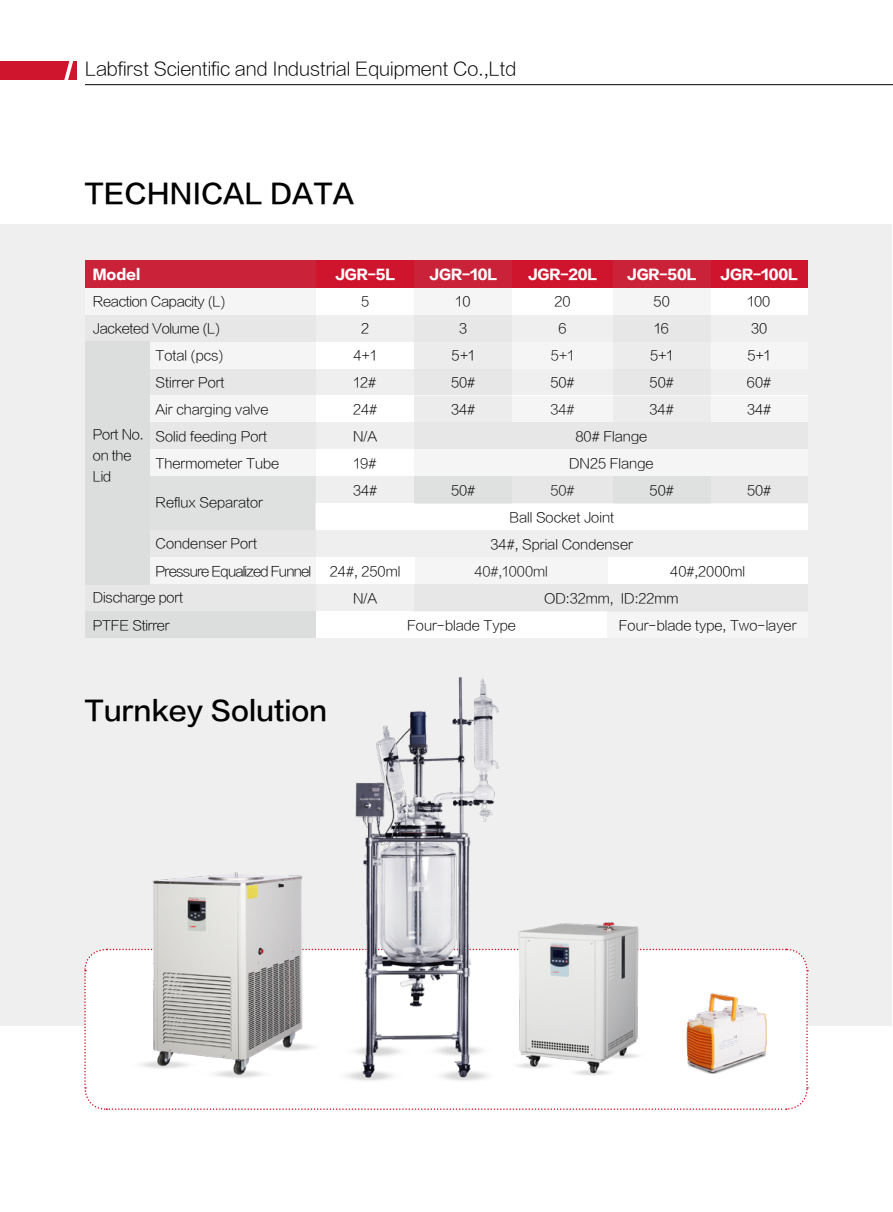
<style>
.page{position:relative;width:893px;height:1212px;background:#fff}
.page>*{position:absolute;margin:0;border:0;box-sizing:border-box;transform-origin:0 0}
.t1{font:27px "FZLTZHB B51 0";color:#000}
.t2{font:18px "FZLTXHB B51 0";color:#000}
.t3{font:13.5px "FZLTXHB B51 0";letter-spacing:-.06em;color:#000}
.t4{font:13.2px/27px "FZLTXHB B51 0";color:#000;text-align:center}
.t5{font:13.2px/20.9px "FZLTXHB B51 0";letter-spacing:-.02em;color:#000}
.t6{font:13.2px "FZLTTHB B51 0";color:#fff}
</style>
<div class="page">
<div style="left:0;top:61px;width:77px;height:19px;background:#cf152d"></div>
<svg style="left:64px;top:61px;width:10px;height:19px"></svg>
<hr style="left:85px;top:84px;width:808px;height:1px;background:#000">
<div style="left:0;top:225px;width:892px;height:801px;background:#efefef"></div>
<svg style="left:84px;top:948px;width:724px;height:162px"></svg>
<div style="left:85px;top:288px;width:723px;height:26px;background:#fff"></div>
<div style="left:85px;top:342px;width:723px;height:26px;background:#fff"></div>
<div style="left:85px;top:396px;width:723px;height:26px;background:#fff"></div>
<div style="left:85px;top:450px;width:723px;height:26px;background:#fff"></div>
<div style="left:316px;top:504px;width:492px;height:26px;background:#fff"></div>
<div style="left:149px;top:558px;width:659px;height:26px;background:#fff"></div>
<div style="left:85px;top:612px;width:723px;height:26px;background:#fff"></div>
<div style="left:85px;top:260px;width:723px;height:28px;background:#cf152d"></div>
<svg style="left:85px;top:260px;width:231px;height:352px;fill:#e7e7e7"></svg>
<div style="left:415px;top:260px;width:97px;height:28px;background:#ca2238"></div>
<div style="left:415px;top:558px;width:192px;height:26px;background:#f5f5f5"></div>
<div style="left:415px;top:584px;width:393px;height:28px;background:#e7e7e7"></div>
<div style="left:607px;top:612px;width:201px;height:26px;background:#f5f5f5"></div>
<div style="left:149px;top:476px;width:167px;height:54px;background:#dfe0e0"></div>
<div style="left:85px;top:342px;width:64px;height:243px;background:#dcdddd"></div>
<div style="left:85px;top:612px;width:231px;height:26px;background:#dcdddd"></div>
<div style="left:613px;top:260px;width:97px;height:28px;background:#ca2238"></div>
<div style="left:415px;top:396px;width:393px;height:108px;background:linear-gradient(to right,#eaeaea,#ededed)"></div>
<div style="left:415px;top:342px;width:393px;height:26px;background:#f5f5f5"></div>
<img style="left:514px;top:922px;width:130px;height:157px">
<img style="left:680px;top:986px;width:90px;height:88px">
<img style="left:129px;top:872px;width:190px;height:214px">
<img style="left:336px;top:677px;width:178px;height:407px">
<h2 class="t2" style="left:85px;top:58px;width:433px">Labfirst Scientific and Industrial Equipment Co.,Ltd</h2>
<h1 class="t1" style="left:84px;top:179px;width:271px">TECHNICAL DATA</h1>
<p class="t6" style="left:93px;top:267px;width:49px">Model</p>
<p class="t5" style="left:93px;top:288px;width:134px;line-height:27px">Reaction Capacity (L)<br>Jacketed Volume (L)</p>
<p class="t5" style="left:93px;top:424px;width:52px">Port No. on the<br>Lid</p>
<p class="t4" style="left:156px;top:343px;width:125px;text-align:left">Total (pcs)<br>Stirrer Port<br>Air charging valve<br>Solid feeding Port<br>Thermometer Tube</p>
<p class="t4" style="left:156px;top:489px;width:109px">Reflux Separator</p>
<p class="t4" style="left:156px;top:530px;width:103px">Condenser Port</p>
<p class="t3" style="left:156px;top:563px;width:157px">Pressure Equalized Funnel</p>
<p class="t5" style="left:93px;top:584px;width:92px;line-height:27.6px">Discharge port<br>PTFE Stirrer</p>
<p class="t6" style="left:335px;top:267px;width:62px">JGR-5L</p>
<p class="t4" style="left:353px;top:288px;width:26px">5<br>2<br>4+1<br>12#<br>24#<br>N/A<br>19#<br>34#</p>
<p class="t4" style="left:330px;top:558px;width:72px">24#, 250ml<br>N/A</p>
<p class="t6" style="left:429px;top:267px;width:69px">JGR-10L</p>
<p class="t4" style="left:451px;top:288px;width:26px">10<br>3<br>5+1<br>50#<br>34#</p>
<p class="t4" style="left:451px;top:477px;width:26px">50#</p>
<p class="t6" style="left:528px;top:267px;width:71px">JGR-20L</p>
<p class="t4" style="left:550px;top:288px;width:26px">20<br>6<br>5+1<br>50#<br>34#</p>
<p class="t6" style="left:627px;top:267px;width:71px">JGR-50L</p>
<p class="t4" style="left:650px;top:288px;width:26px">50<br>16<br>5+1<br>50#<br>34#</p>
<p class="t6" style="left:720px;top:267px;width:79px">JGR-100L</p>
<p class="t4" style="left:747px;top:288px;width:26px">100<br>30<br>5+1<br>60#<br>34#</p>
<p class="t4" style="left:569px;top:423px;width:86px">80# Flange<br>DN25 Flange</p>
<p class="t4" style="left:550px;top:477px;width:26px">50#</p>
<p class="t4" style="left:650px;top:477px;width:26px">50#</p>
<p class="t4" style="left:747px;top:477px;width:26px">50#</p>
<p class="t4" style="left:509px;top:504px;width:106px">Ball Socket Joint</p>
<p class="t4" style="left:490px;top:531px;width:144px">34#, Sprial Condenser</p>
<p class="t4" style="left:474px;top:558px;width:75px">40#,1000ml</p>
<p class="t4" style="left:670px;top:558px;width:76px">40#,2000ml</p>
<p class="t4" style="left:407px;top:612px;width:110px">Four-blade Type</p>
<p class="t4" style="left:544px;top:585px;width:136px">OD:32mm, ID:22mm</p>
<p class="t4" style="left:619px;top:612px;width:179px">Four-blade type, Two-layer</p>
<h1 class="t1" style="left:84px;top:695px;width:245px">Turnkey Solution</h1>
</div>
